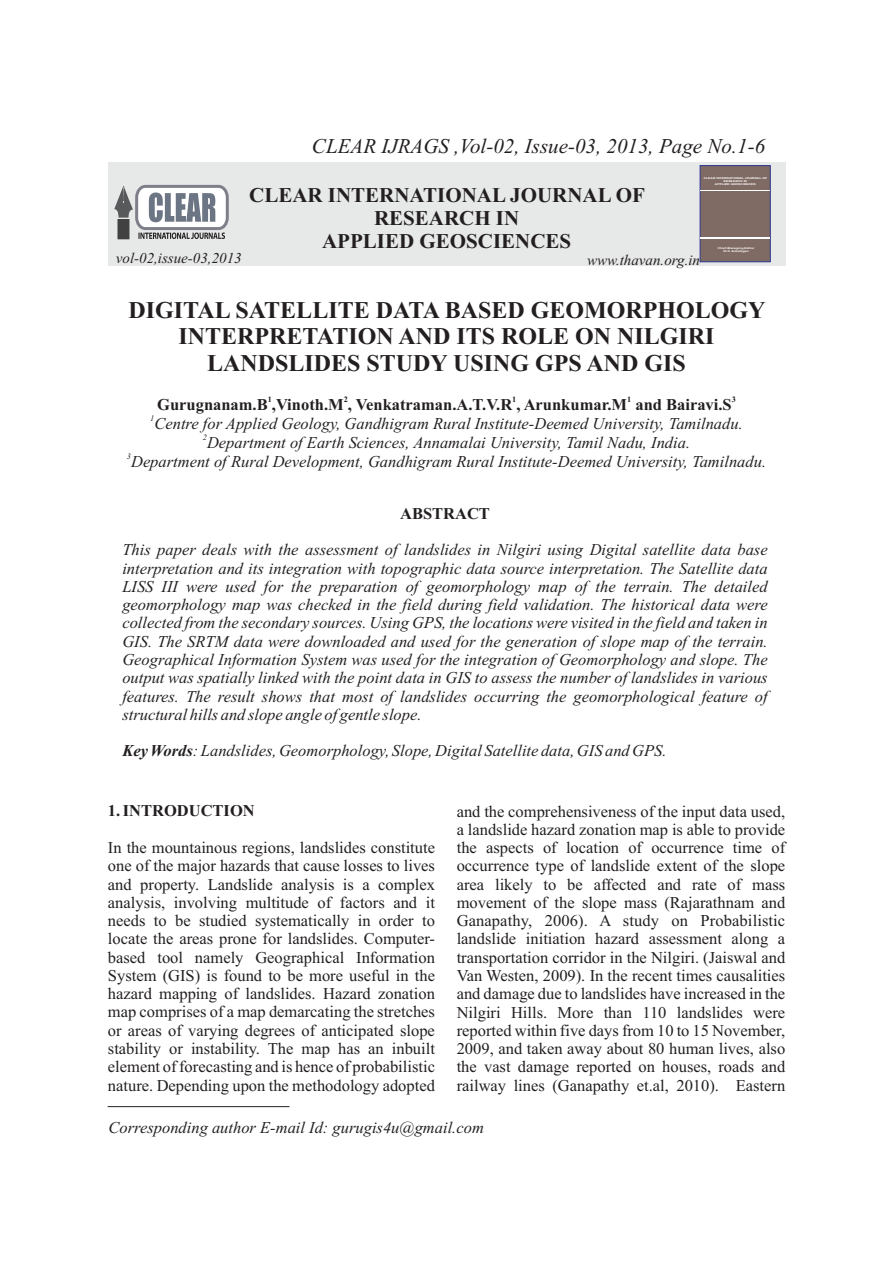
<style>
.page{position:relative;width:893px;height:1263px;background:#fff}
.page>*{position:absolute;margin:0;border:0;box-sizing:border-box;transform-origin:0 0}
.t1{font:700 24px/26.5px "Times New Roman";color:#231f20;text-align:center}
.t2{font:700 21px/23.2px "Times New Roman";color:#231f20;text-align:center}
.t3{font:italic 21px "Times New Roman";color:#231f20}
.t4{font:16.5px/18.3px "Times New Roman";color:#231f20;text-align:justify}
.t5{font:italic 16.5px/18.3px "Times New Roman";color:#231f20;text-align:justify}
.t6{font:700 16.5px "Times New Roman";color:#231f20}
.t7{font:italic 15px "Times New Roman";color:#231f20}
.t8{font:700 8.25px "Times New Roman";color:#231f20}
.t9{font:italic 8.25px "Times New Roman";color:#231f20}
.t10{font:700 2.55px/2.8px "Arial";color:#fff;text-align:center;scale:1.33 1}
.s1{font-weight:700}
</style>
<div class="page">
<div style="left:108px;top:163px;width:678px;height:103px;background:#e7e8e8"></div>
<svg style="left:114px;top:184px;width:115px;height:55px"></svg>
<svg style="left:699px;top:165px;width:72px;height:98px;background:#7f6c6a"></svg>
<hr style="left:701px;top:190px;width:69px;height:1px;background:#fff">
<hr style="left:701px;top:237px;width:69px;height:1px;background:#fff">
<hr style="left:108px;top:1106px;width:181px;height:1px;background:#231f20">
<p class="t3" style="left:312px;top:138px;width:455px">CLEAR IJRAGS ,Vol-02, Issue-03, 2013, Page No.1-6</p>
<p class="t10" style="left:704px;top:177px;width:49px">CLEAR INTERNATIONAL JOURNAL OF<br>RESEARCH IN<br>APPLIED GEOSCIENCES</p>
<p class="t2" style="left:249px;top:185px;width:397px">CLEAR INTERNATIONAL JOURNAL OF<br>RESEARCH IN<br>APPLIED GEOSCIENCES</p>
<p class="t10" style="left:718px;top:247px;width:29px">Chief-Managing-Editor<br>Dr.C.Anbalagan</p>
<p class="t7" style="left:116px;top:252px;width:127px">vol-02,issue-03,2013</p>
<p class="t7" style="left:587px;top:254px;width:114px">www.thavan.org.in</p>
<h1 class="t1" style="left:128px;top:299px;width:639px">DIGITAL SATELLITE DATA BASED GEOMORPHOLOGY<br>INTERPRETATION AND ITS ROLE ON NILGIRI<br>LANDSLIDES STUDY USING GPS AND GIS</h1>
<p class="t8" style="left:268px;top:396px;width:6px">1</p>
<p class="t8" style="left:512px;top:396px;width:6px">1</p>
<p class="t8" style="left:627px;top:396px;width:6px">1</p>
<p class="t8" style="left:732px;top:396px;width:6px">3</p>
<p class="t6" style="left:157px;top:399px;width:576px">Gurugnanam.B ,Vinoth.M , Venkatraman.A.T.V.R , Arunkumar.M and Bairavi.S</p>
<p class="t9" style="left:150px;top:415px;width:6px">1</p>
<p class="t5" style="left:154px;top:416px;width:590px">Centre for Applied Geology, Gandhigram Rural Institute-Deemed University, Tamilnadu.</p>
<p class="t9" style="left:127px;top:453px;width:6px">3</p>
<p class="t5" style="left:131px;top:454px;width:637px">Department of Rural Development, Gandhigram Rural Institute-Deemed University, Tamilnadu.</p>
<p class="t8" style="left:344px;top:396px;width:6px">2</p>
<p class="t9" style="left:203px;top:434px;width:6px">2</p>
<p class="t5" style="left:207px;top:435px;width:485px">Department of Earth Sciences, Annamalai University, Tamil Nadu, India.</p>
<p class="t6" style="left:400px;top:508px;width:91px">ABSTRACT</p>
<p class="t5" style="left:122px;top:542px;width:647px">This paper deals with the assessment of landslides in Nilgiri using Digital satellite data base interpretation and its integration with topographic data source interpretation. The Satellite data LISS III were used for the preparation of geomorphology map of the terrain. The detailed geomorphology map was checked in the field during field validation. The historical data were collected from the secondary sources. Using GPS, the locations were visited in the field and taken in GIS. The SRTM data were downloaded and used for the generation of slope map of the terrain.<br>Geographical Information System was used for the integration of Geomorphology and slope. The output was spatially linked with the point data in GIS to assess the number of landslides in various features. The result shows that most of landslides occurring the geomorphological feature of structural hills and slope angle of gentle slope.</p>
<p class="t5" style="left:122px;top:743px;width:546px"><span class="s1">Key Words</span>: Landslides, Geomorphology, Slope, Digital Satellite data, GIS and GPS.</p>
<p class="t4" style="left:457px;top:803px;width:330px">and the comprehensiveness of the input data used, a landslide hazard zonation map is able to provide the aspects of location of occurrence time of occurrence type of landslide extent of the slope area likely to be affected and rate of mass movement of the slope mass (Rajarathnam and Ganapathy, 2006). A study on Probabilistic landslide initiation hazard assessment along a transportation corridor in the Nilgiri. (Jaiswal and Van Westen, 2009). In the recent times causalities and damage due to landslides have increased in the Nilgiri Hills. More than 110 landslides were reported within five days from 10 to 15 November, 2009, and taken away about 80 human lives, also the vast damage reported on houses, roads and railway lines (Ganapathy et.al, 2010). Eastern</p>
<p class="t5" style="left:109px;top:1120px;width:377px">Corresponding author E-mail Id: gurugis4u@gmail.com</p>
<p class="t6" style="left:108px;top:805px;width:148px">1. INTRODUCTION</p>
<p class="t4" style="left:108px;top:840px;width:329px">In the mountainous regions, landslides constitute one of the major hazards that cause losses to lives and property. Landslide analysis is a complex analysis, involving multitude of factors and it needs to be studied systematically in order to locate the areas prone for landslides. Computer&shy;based tool namely Geographical Information System (GIS) is found to be more useful in the hazard mapping of landslides. Hazard zonation map comprises of a map demarcating the stretches or areas of varying degrees of anticipated slope stability or instability. The map has an inbuilt element of forecasting and is hence of probabilistic nature. Depending upon the methodology adopted</p>
</div>
